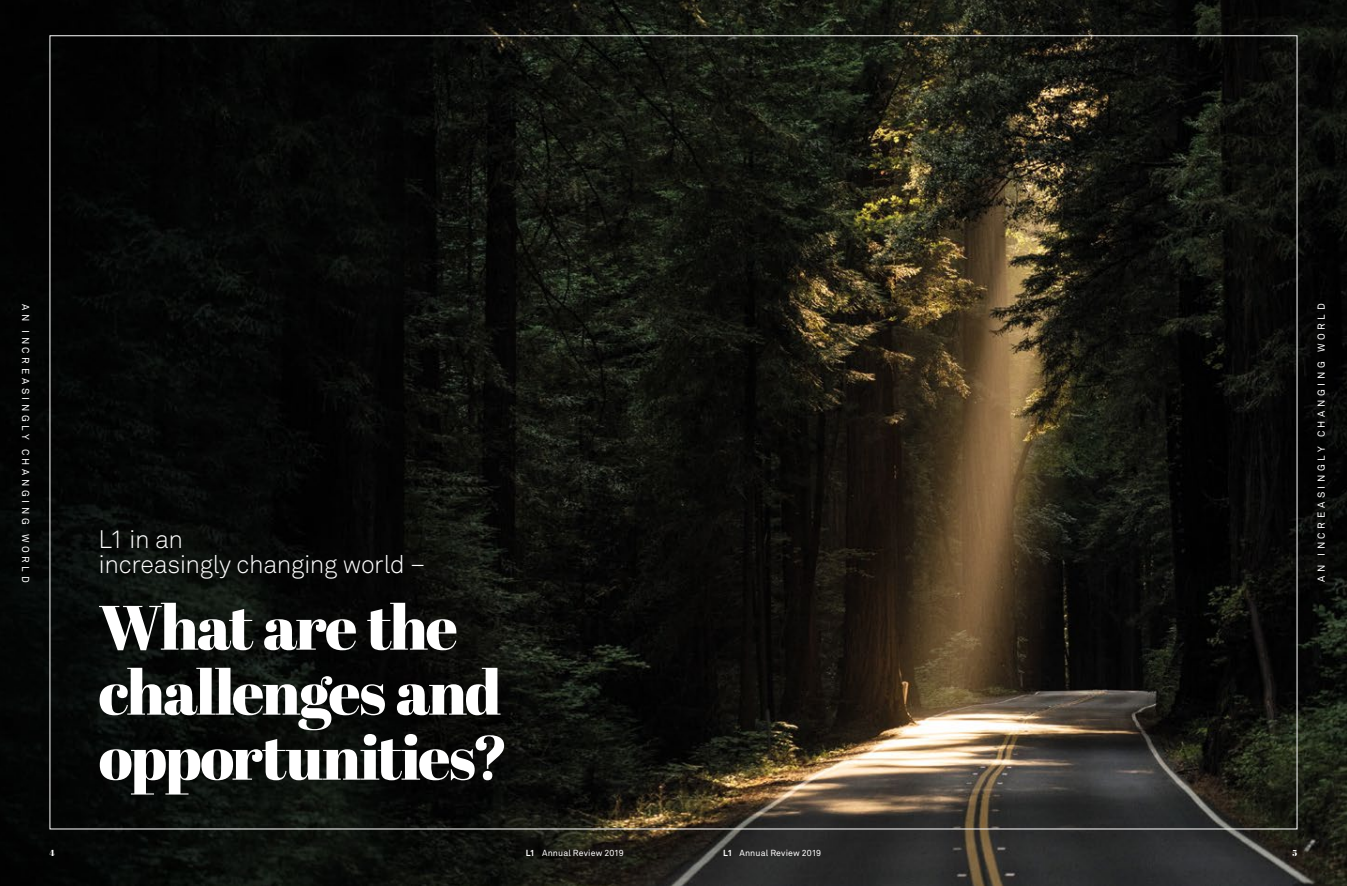
<style>
.page{position:relative;width:1347px;height:886px;background:#fff}
.page>*{position:absolute;margin:0;border:0;box-sizing:border-box;transform-origin:0 0}
.DividerHeading1{font:62.5px/65px "Abril Fatface";letter-spacing:-.03em;color:#fff}
.DividerHeadingIntro1{font:25px/25px "Akkurat Light Pro";letter-spacing:-.015em;color:#fff}
.t1{font:10px "Akkurat Pro";letter-spacing:.355em;color:#fff}
.t2{font:8.75px "Akkurat Pro";letter-spacing:.015em;color:#fff}
.t3{font:8.75px "Abril Fatface";color:#fff}
.s1{font-weight:700}
</style>
<div class="page">
<img style="left:0;top:0;width:1346px;height:886px">
<p class="t1" style="left:31px;top:304px;width:280px;rotate:90deg">AN INCREASINGLY CHANGING WORLD</p>
<p class="t1" style="left:1315px;top:582px;width:280px;rotate:-90deg">AN INCREASINGLY CHANGING WORLD</p>
<h2 class="DividerHeading1" style="left:99px;top:593px;width:411px">What are the challenges and opportunities?</h2>
<h2 class="DividerHeadingIntro1" style="left:99px;top:527px;width:328px">L1 in an<br>increasingly changing world –</h2>
<p class="t3" style="left:50px;top:846px;width:7px">4</p>
<p class="t2" style="left:526px;top:848px;width:100px"><span class="s1">L1</span> Annual Review 2019</p>
<p class="t2" style="left:723px;top:848px;width:100px"><span class="s1">L1</span> Annual Review 2019</p>
<p class="t3" style="left:1292px;top:846px;width:6px">5</p>
</div>
